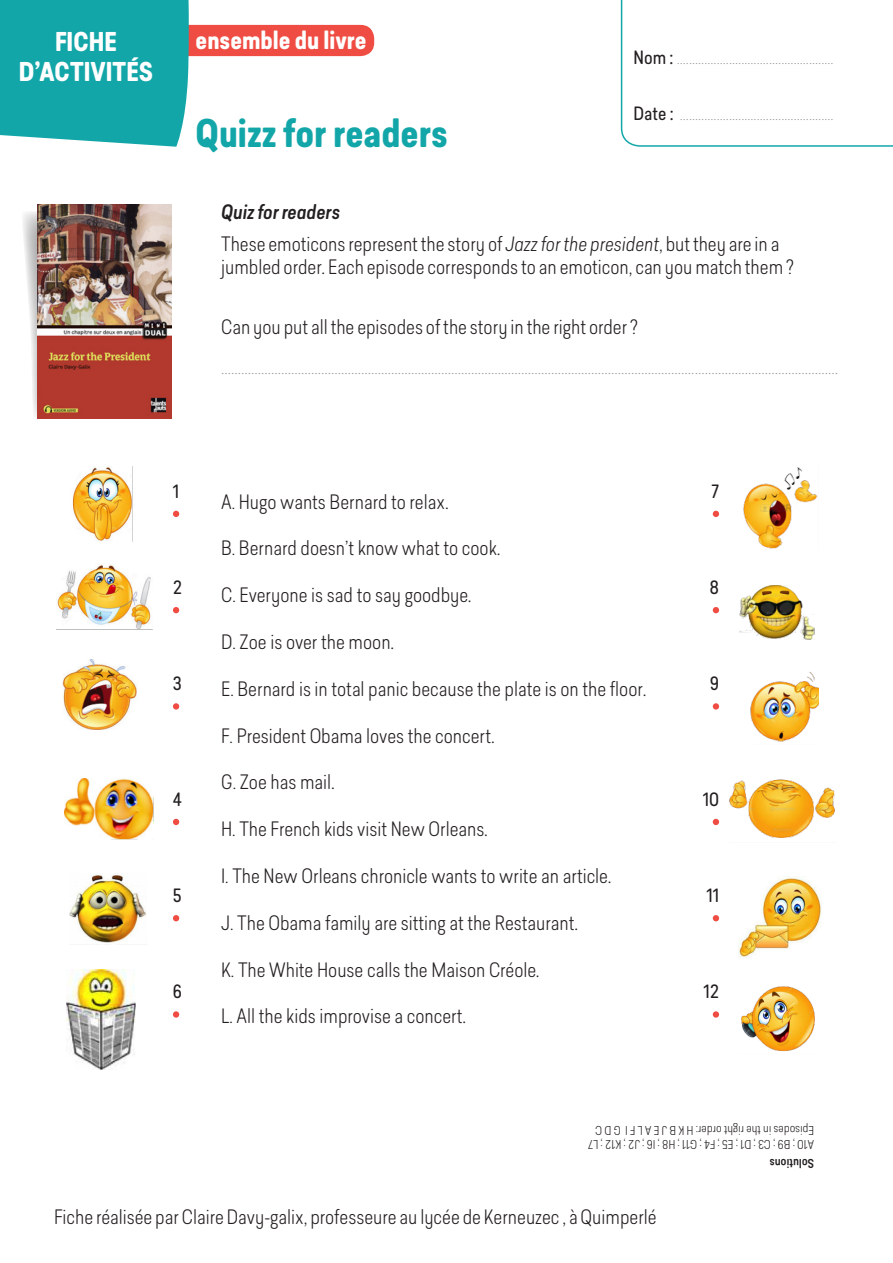
<style>
.page{position:relative;width:893px;height:1263px;background:#fff}
.page>*{position:absolute;margin:0;border:0;box-sizing:border-box;transform-origin:0 0}
._03_TITRE_1{font:700 37.5px "Predige Rounded";color:#13a6a9}
.t1{font:700 25.5px "Predige Rounded";color:#fff}
._03_CHAPITRE_X{font:700 24.15px "Predige Rounded";color:#fff}
._03_CONSIGNE{font:300 19.5px/23.4px "Predige Rounded";color:#231f20}
._03_LIGNE_CONDUITE{font:100 19.5px "Predige Rounded";color:#939598}
._03_CONSIGNE-2{font:italic 500 19.5px "Predige Rounded";color:#231f20}
.t2{font:100 18px "Predige Rounded";color:#939598}
.t3{font:18px "Predige Rounded";color:#231f20}
.t4{font:300 12px "Predige Rounded";color:#231f20}
.t5{font:500 12px "Predige Rounded";color:#231f20}
.s1{font-weight:400;color:#231f20}
.s2{font-style:italic}
.s3{font-size:18px}
</style>
<div class="page">
<svg style="left:23px;top:211px;width:15px;height:208px"></svg>
<img style="left:38px;top:204px;width:134px;height:215px">
<div style="left:159px;top:25px;width:215px;height:31px;background:#ef4d43;border-radius:13px"></div>
<div style="left:0;top:0;width:190px;height:147px;background:#13a6a9"></div>
<svg style="left:621px;top:0;width:272px;height:147px"></svg>
<img style="left:72px;top:466px;width:61px;height:75px">
<img style="left:66px;top:970px;width:69px;height:99px">
<img style="left:69px;top:874px;width:77px;height:69px">
<img style="left:65px;top:778px;width:89px;height:61px">
<img style="left:62px;top:659px;width:75px;height:70px">
<img style="left:56px;top:563px;width:97px;height:67px">
<svg style="left:173px;top:511px;width:6px;height:6px"></svg>
<svg style="left:173px;top:607px;width:6px;height:6px"></svg>
<div style="left:173px;top:703px;width:6px;height:7px;background:#ef4d43;border-radius:50%"></div>
<svg style="left:173px;top:819px;width:6px;height:6px"></svg>
<svg style="left:173px;top:915px;width:6px;height:6px"></svg>
<div style="left:173px;top:1011px;width:6px;height:7px;background:#ef4d43;border-radius:50%"></div>
<img style="left:741px;top:986px;width:74px;height:65px">
<img style="left:739px;top:876px;width:82px;height:83px">
<img style="left:730px;top:779px;width:105px;height:59px">
<img style="left:750px;top:672px;width:68px;height:70px">
<img style="left:739px;top:585px;width:76px;height:55px">
<img style="left:743px;top:467px;width:75px;height:82px">
<svg style="left:713px;top:511px;width:6px;height:6px"></svg>
<svg style="left:713px;top:607px;width:6px;height:6px"></svg>
<div style="left:713px;top:703px;width:6px;height:7px;background:#ef4d43;border-radius:50%"></div>
<svg style="left:713px;top:819px;width:6px;height:6px"></svg>
<svg style="left:713px;top:915px;width:6px;height:6px"></svg>
<div style="left:713px;top:1011px;width:6px;height:7px;background:#ef4d43;border-radius:50%"></div>
<p class="t1" style="left:55px;top:23px;width:63px">FICHE</p>
<p class="_03_CHAPITRE_X" style="left:196px;top:23px;width:172px">ensemble du livre</p>
<p class="t1" style="left:19px;top:54px;width:136px">D’ACTIVITÉS</p>
<p class="_03_TITRE_1" style="left:196px;top:106px;width:254px">Quizz for readers</p>
<p class="t2" style="left:634px;top:46px;width:202px"><span class="s1">Nom :</span> ...................................................</p>
<p class="t2" style="left:634px;top:101px;width:202px"><span class="s1">Date :</span> ..................................................</p>
<p class="_03_CONSIGNE-2" style="left:221px;top:198px;width:121px">Quiz for readers</p>
<p class="_03_CONSIGNE" style="left:221px;top:231px;width:574px">These emoticons represent the story of <span class="s2">Jazz for the president</span>, but they are in a jumbled order. Each episode corresponds to an emoticon, can you match them ?</p>
<p class="_03_CONSIGNE" style="left:221px;top:314px;width:418px">Can you put all the episodes of the story in the right order ?</p>
<p class="_03_LIGNE_CONDUITE" style="left:221px;top:354px;width:618px">.........................................................................................................................................................................................</p>
<p class="t3" style="left:173px;top:479px;width:8px">1</p>
<p class="t3" style="left:173px;top:575px;width:11px">2</p>
<p class="t3" style="left:173px;top:671px;width:11px">3</p>
<p class="t3" style="left:173px;top:787px;width:11px">4</p>
<p class="t3" style="left:173px;top:883px;width:10px">5</p>
<p class="t3" style="left:173px;top:979px;width:11px">6</p>
<p class="_03_CONSIGNE" style="left:221px;top:489px;width:229px">A<span class="s3">.</span> Hugo wants Bernard to relax.</p>
<p class="_03_CONSIGNE" style="left:221px;top:536px;width:281px">B<span class="s3">.</span> Bernard doesn’t know what to cook.</p>
<p class="_03_CONSIGNE" style="left:221px;top:583px;width:252px">C<span class="s3">.</span> Everyone is sad to say goodbye.</p>
<p class="_03_CONSIGNE" style="left:221px;top:630px;width:175px">D<span class="s3">.</span> Zoe is over the moon.</p>
<p class="_03_CONSIGNE" style="left:221px;top:676px;width:427px">E<span class="s3">.</span> Bernard is in total panic because the plate is on the floor.</p>
<p class="_03_CONSIGNE" style="left:221px;top:723px;width:275px">F<span class="s3">.</span> President Obama loves the concert.</p>
<p class="_03_CONSIGNE" style="left:221px;top:770px;width:115px">G<span class="s3">.</span> Zoe has mail.</p>
<p class="_03_CONSIGNE" style="left:221px;top:817px;width:268px">H<span class="s3">.</span> The French kids visit New Orleans.</p>
<p class="_03_CONSIGNE" style="left:221px;top:864px;width:392px">I<span class="s3">.</span> The New Orleans chronicle wants to write an article.</p>
<p class="_03_CONSIGNE" style="left:221px;top:910px;width:358px">J<span class="s3">.</span> The Obama family are sitting at the Restaurant.</p>
<p class="_03_CONSIGNE" style="left:221px;top:957px;width:320px">K<span class="s3">.</span> The White House calls the Maison Créole.</p>
<p class="_03_CONSIGNE" style="left:221px;top:1004px;width:247px">L<span class="s3">.</span> All the kids improvise a concert.</p>
<p class="t3" style="left:711px;top:479px;width:9px">7</p>
<p class="t3" style="left:709px;top:575px;width:11px">8</p>
<p class="t3" style="left:710px;top:671px;width:11px">9</p>
<p class="t3" style="left:703px;top:787px;width:18px">10</p>
<p class="t3" style="left:707px;top:883px;width:14px">11</p>
<p class="t3" style="left:704px;top:979px;width:17px">12</p>
<p class="t4" style="left:814px;top:1138px;width:221px;rotate:-180deg">Episodes in the right order: H K B J E A L F I G D C</p>
<p class="t4" style="left:814px;top:1153px;width:228px;rotate:-180deg">A10 ; B9 ; C3 ; D1 ; E5 ; F4 ; G11 ; H8 ; I6 ; J2 ; K12 ; L7</p>
<p class="t5" style="left:814px;top:1172px;width:46px;rotate:-180deg">Solutions</p>
<p class="_03_CONSIGNE" style="left:54px;top:1204px;width:604px">Fiche réalisée par Claire Davy-galix, professeure au lycée de Kerneuzec , à Quimperlé</p>
</div>
